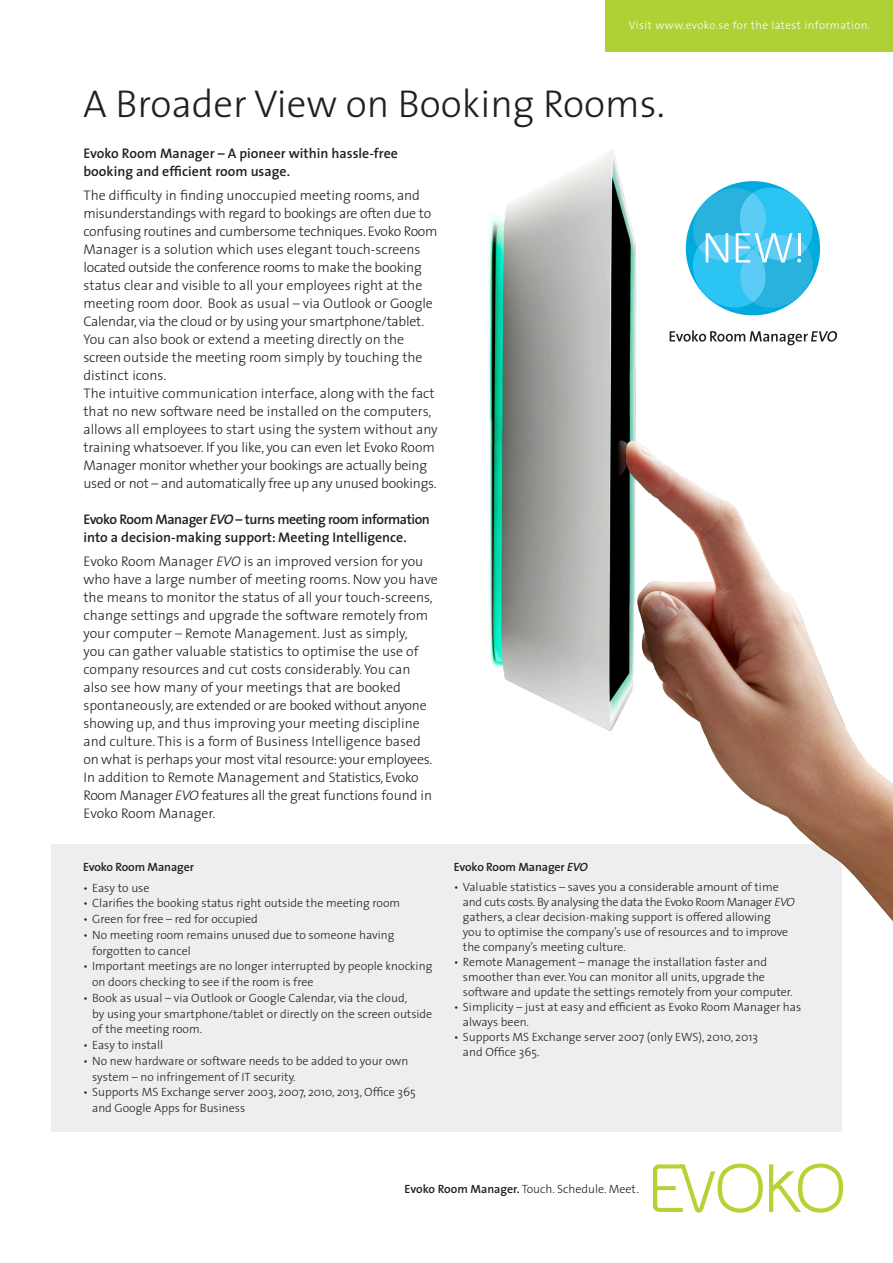
<style>
.page{position:relative;width:893px;height:1263px;background:#fff}
.page>*{position:absolute;margin:0;border:0;box-sizing:border-box;transform-origin:0 0}
.t1{font:300 39px "The Sans";color:#231f20}
.t2{font:300 13.95px/18px "The Sans";color:#231f20}
.t3{font:300 13.95px/18px "The Sans";letter-spacing:-.02em;color:#231f20}
.t4{font:600 13.95px/18px "The Sans";color:#231f20}
.t5{font:300 12px/15px "The Sans";color:#231f20}
.t6{font:600 12px "The Sans";letter-spacing:-.01em;color:#231f20}
.t7{font:300 11.25px "The Sans";letter-spacing:.04em;color:#fff}
.s1{font-style:italic}
.s2{font-weight:600}
</style>
<div class="page">
<div style="left:51px;top:844px;width:791px;height:288px;background:#eeeeef"></div>
<div style="left:605px;top:0;width:288px;height:51px;background:#b0d136"></div>
<svg style="left:653px;top:1163px;width:190px;height:50px"></svg>
<img style="left:488px;top:149px;width:405px;height:772px">
<svg style="left:679px;top:175px;width:148px;height:147px"></svg>
<svg style="left:670px;top:330px;width:167px;height:15px"></svg>
<p class="t7" style="left:629px;top:16px;width:243px">Visit www.evoko.se for the latest information.</p>
<p class="t1" style="left:83px;top:72px;width:583px">A Broader View on Booking Rooms.</p>
<p class="t4" style="left:83px;top:144px;width:316px">Evoko Room Manager – A pioneer within hassle-free</p>
<p class="t4" style="left:83px;top:162px;width:208px">booking and efficient room usage.</p>
<p class="t3" style="left:83px;top:186px;width:356px">The difficulty in finding unoccupied meeting rooms, and misunderstandings with regard to bookings are often due to confusing routines and cumbersome techniques. Evoko Room Manager is a solution which uses elegant touch-screens</p>
<p class="t3" style="left:83px;top:258px;width:340px">located outside the conference rooms to make the booking status clear and visible to all your employees right at the</p>
<p class="t2" style="left:83px;top:294px;width:351px">meeting room door. Book as usual – via Outlook or Google<br>Calendar, via the cloud or by using your smartphone/tablet.<br>You can also book or extend a meeting directly on the</p>
<p class="t2" style="left:83px;top:348px;width:341px">screen outside the meeting room simply by touching the distinct icons.</p>
<p class="t2" style="left:83px;top:384px;width:356px">The intuitive communication interface, along with the fact that no new software need be installed on the computers, allows all employees to start using the system without any training whatsoever. If you like, you can even let Evoko Room Manager monitor whether your bookings are actually being used or not – and automatically free up any unused bookings.</p>
<p class="t4" style="left:83px;top:510px;width:348px">Evoko Room Manager <span class="s1">EVO</span> – turns meeting room information into a decision-making support: Meeting Intelligence.</p>
<p class="t2" style="left:83px;top:552px;width:356px">Evoko Room Manager <span class="s1">EVO</span> is an improved version for you who have a large number of meeting rooms. Now you have the means to monitor the status of all your touch-screens, change settings and upgrade the software remotely from your computer – Remote Management. Just as simply,</p>
<p class="t2" style="left:83px;top:642px;width:337px">you can gather valuable statistics to optimise the use of company resources and cut costs considerably. You can</p>
<p class="t2" style="left:83px;top:678px;width:319px">also see how many of your meetings that are booked</p>
<p class="t3" style="left:83px;top:696px;width:350px">spontaneously, are extended or are booked without anyone showing up, and thus improving your meeting discipline and culture. This is a form of Business Intelligence based on what is perhaps your most vital resource: your employees.<br>In addition to Remote Management and Statistics, Evoko Room Manager <span class="s1">EVO</span> features all the great functions found in Evoko Room Manager.</p>
<p class="t6" style="left:83px;top:857px;width:112px">Evoko Room Manager</p>
<p class="t5" style="left:83px;top:880px;width:68px">• Easy to use</p>
<p class="t5" style="left:83px;top:895px;width:319px">• Clarifies the booking status right outside the meeting room</p>
<p class="t5" style="left:83px;top:911px;width:176px">• Green for free – red for occupied</p>
<p class="t5" style="left:83px;top:927px;width:313px">• No meeting room remains unused due to someone having</p>
<p class="t5" style="left:92px;top:943px;width:100px">forgotten to cancel</p>
<p class="t5" style="left:92px;top:958px;width:342px;line-height:15.8px;text-indent:-9px">• Important meetings are no longer interrupted by people knocking on doors checking to see if the room is free</p>
<p class="t5" style="left:83px;top:990px;width:326px">• Book as usual – via Outlook or Google Calendar, via the cloud,</p>
<p class="t5" style="left:92px;top:1005px;width:342px;line-height:15.8px">by using your smartphone/tablet or directly on the screen outside of the meeting room.</p>
<p class="t5" style="left:83px;top:1037px;width:82px">• Easy to install</p>
<p class="t5" style="left:92px;top:1052px;width:318px;line-height:15.8px;text-indent:-9px">• No new hardware or software needs to be added to your own system – no infringement of IT security.</p>
<p class="t5" style="left:83px;top:1084px;width:334px">• Supports MS Exchange server 2003, 2007, 2010, 2013, Office 365</p>
<p class="t5" style="left:92px;top:1100px;width:155px">and Google Apps for Business</p>
<p class="t6" style="left:454px;top:857px;width:135px">Evoko Room Manager <span class="s1">EVO</span></p>
<p class="t5" style="left:463px;top:879px;width:333px;text-indent:-9px">• Valuable statistics – saves you a considerable amount of time and cuts costs. By analysing the data the Evoko Room Manager <span class="s1">EVO </span>gathers, a clear decision-making support is offered allowing<br>you to optimise the company’s use of resources and to improve</p>
<p class="t5" style="left:463px;top:939px;width:165px">the company’s meeting culture.</p>
<p class="t5" style="left:454px;top:954px;width:315px">• Remote Management – manage the installation faster and</p>
<p class="t5" style="left:463px;top:969px;width:304px">smoother than ever. You can monitor all units, upgrade the</p>
<p class="t5" style="left:463px;top:984px;width:331px">software and update the settings remotely from your computer.</p>
<p class="t5" style="left:463px;top:999px;width:340px;text-indent:-9px">• Simplicity – just at easy and efficient as Evoko Room Manager has always been.</p>
<p class="t5" style="left:454px;top:1029px;width:306px">• Supports MS Exchange server 2007 (only EWS), 2010, 2013</p>
<p class="t5" style="left:463px;top:1044px;width:78px">and Office 365.</p>
<p class="t5" style="left:405px;top:1181px;width:236px"><span class="s2">Evoko Room Manager.</span> Touch. Schedule. Meet.</p>
</div>
